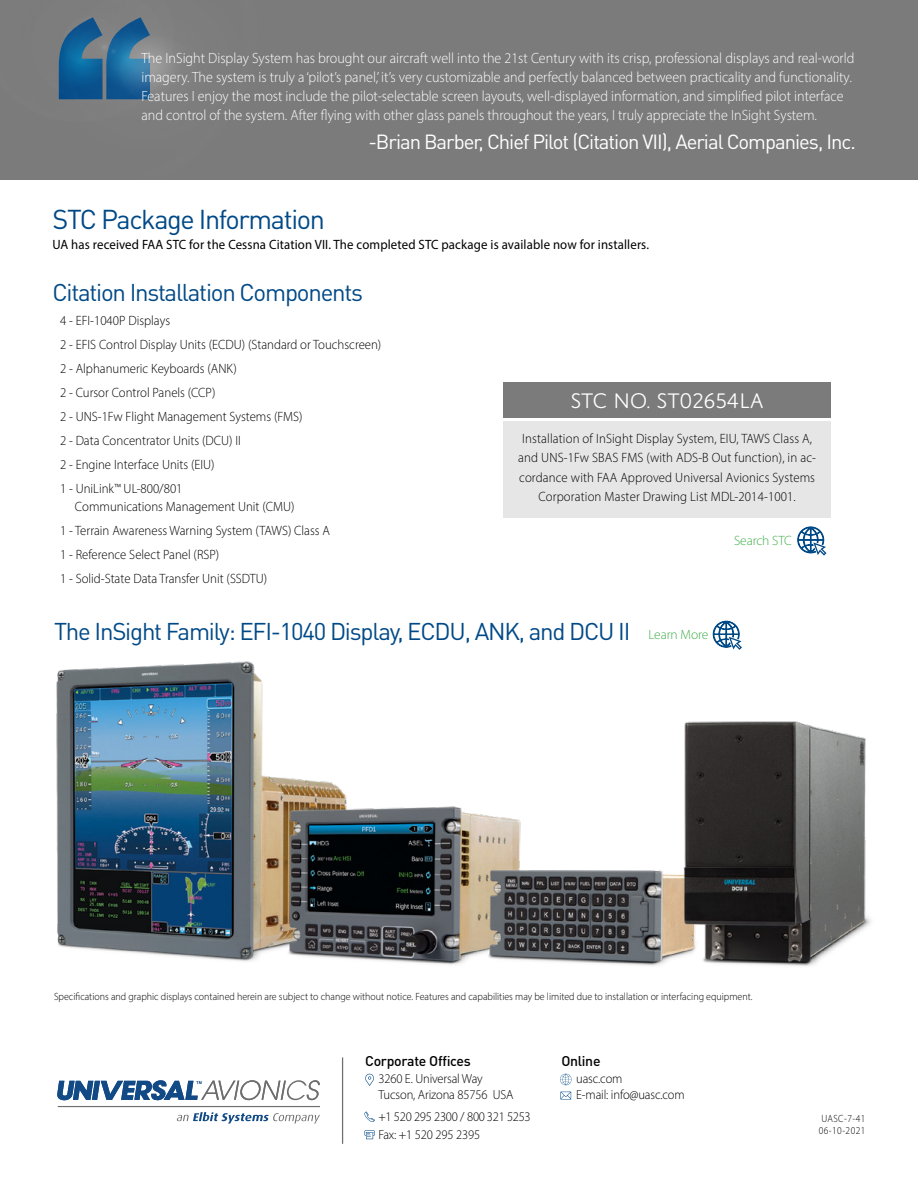
<style>
.page{position:relative;width:918px;height:1188px;background:#fff}
.page>*{position:absolute;margin:0;border:0;box-sizing:border-box;transform-origin:0 0}
.t1{font:27px "DIN Pro";letter-spacing:-.05em;color:#004987}
.t2{font:24px "DIN Pro";letter-spacing:-.05em;color:#004987}
.t3{font:300 22.5px "Domus Titling";letter-spacing:-.03em;color:#fff}
.t4{font:20.25px "DIN Pro";letter-spacing:-.05em;color:#fff}
.t5{font:300 14.85px/18.9px "Myriad Pro";color:#fff;scale:.95 1}
.t6{font:500 14.1px "DIN Pro";letter-spacing:-.02em;color:#000}
.t7{font:300 13.5px/24px "Myriad Pro";color:#000;scale:.95 1}
.t8{font:13.5px "Myriad Pro";letter-spacing:.01em;color:#000;scale:.95 1}
.t9{font:300 13.5px "Myriad Pro";letter-spacing:-.01em;color:#41ad49}
.t10{font:300 13.2px/16.5px "Myriad Pro";letter-spacing:-.01em;color:#000;scale:.95 1}
.t11{font:300 10.5px "Myriad Pro";color:#000;scale:.95 1}
.t12{font:300 10.5px/12px "Myriad Pro";letter-spacing:.05em;color:#000;scale:.9 1}
.s1{font-size:12px}
</style>
<div class="page">
<div style="left:0;top:0;width:918px;height:180px;background:#7b7b7b"></div>
<img style="left:58px;top:17px;width:120px;height:83px">
<img style="left:56px;top:661px;width:815px;height:305px">
<div style="left:504px;top:382px;width:327px;height:36px;background:#7b7b7b"></div>
<div style="left:504px;top:421px;width:327px;height:96px;background:#e6e6e6"></div>
<svg style="left:177px;top:1112px;width:143px;height:12px"></svg>
<hr style="left:58px;top:1106px;width:262px;height:1px;background:#6e6e6e">
<svg style="left:57px;top:1080px;width:263px;height:20px"></svg>
<hr style="left:342px;top:1057px;width:1px;height:87px;background:#6d6e71">
<svg style="left:364px;top:1112px;width:11px;height:10px"></svg>
<svg style="left:365px;top:1074px;width:9px;height:12px"></svg>
<svg style="left:560px;top:1092px;width:11px;height:7px"></svg>
<svg style="left:365px;top:1130px;width:10px;height:9px"></svg>
<svg style="left:560px;top:1074px;width:12px;height:11px"></svg>
<svg style="left:713px;top:621px;width:29px;height:29px"></svg>
<svg style="left:798px;top:527px;width:28px;height:29px"></svg>
<p class="t5" style="left:141px;top:48px;width:752px">The InSight Display System has brought our aircraft well into the 21st Century with its crisp, professional displays and real-world imagery. The system is truly a ‘pilot’s panel,’ it’s very customizable and perfectly balanced between practicality and functionality.<br>Features I enjoy the most include the pilot-selectable screen layouts, well-displayed information, and simplified pilot interface and control of the system. After flying with other glass panels throughout the years, I truly appreciate the InSight System.</p>
<h3 class="t4" style="left:368px;top:128px;width:489px">-Brian Barber, Chief Pilot (Citation VII), Aerial Companies, Inc.</h3>
<h1 class="t1" style="left:52px;top:201px;width:274px">STC Package Information</h1>
<p class="t8" style="left:52px;top:236px;width:629px">UA has received FAA STC for the Cessna Citation VII. The completed STC package is available now for installers.</p>
<h2 class="t2" style="left:52px;top:276px;width:312px">Citation Installation Components</h2>
<p class="t7" style="left:60px;top:309px;width:340px">4 - EFI-1040P Displays<br>2 - EFIS Control Display Units (ECDU) (Standard or Touchscreen)<br>2 - Alphanumeric Keyboards (ANK)<br>2 - Cursor Control Panels (CCP)<br>2 - UNS-1Fw Flight Management Systems (FMS)<br>2 - Data Concentrator Units (DCU) II<br>2 - Engine Interface Units (EIU)<br>1 - UniLink<span class="s1">™</span> UL-800/801</p>
<p class="t7" style="left:60px;top:495px;width:286px;text-indent:15px">Communications Management Unit (CMU)<br>1 - Terrain Awareness Warning System (TAWS) Class A 1 - Reference Select Panel (RSP)<br>1 - Solid-State Data Transfer Unit (SSDTU)</p>
<h2 class="t2" style="left:54px;top:615px;width:578px">The InSight Family: EFI-1040 Display, ECDU, ANK, and DCU II</h2>
<h3 class="t3" style="left:570px;top:388px;width:195px">STC No. ST02654LA</h3>
<p class="t7" style="left:518px;top:428px;width:315px;line-height:19.5px;text-align:center">Installation of InSight Display System, EIU, TAWS Class A, and UNS-1Fw SBAS FMS (with ADS-B Out function), in ac&shy;cordance with FAA Approved Universal Avionics Systems Corporation Master Drawing List MDL-2014-1001.</p>
<p class="t9" style="left:734px;top:532px;width:59px">Search STC</p>
<p class="t9" style="left:649px;top:626px;width:61px">Learn More</p>
<p class="t11" style="left:54px;top:990px;width:737px">Specifications and graphic displays contained herein are subject to change without notice. Features and capabilities may be limited due to installation or interfacing equipment.</p>
<p class="t6" style="left:365px;top:1052px;width:107px">Corporate Offices</p>
<p class="t10" style="left:378px;top:1070px;width:144px">3260 E. Universal Way<br>Tucson, Arizona 85756 USA</p>
<p class="t10" style="left:378px;top:1107px;width:162px;line-height:18.1px">+1 520 295 2300 / 800 321 5253<br>Fax: +1 520 295 2395</p>
<p class="t6" style="left:561px;top:1052px;width:41px">Online</p>
<p class="t10" style="left:576px;top:1070px;width:116px">uasc.com<br>E-mail: info@uasc.com</p>
<p class="t12" style="left:819px;top:1112px;width:53px">UASC-7-41<br>06-10-2021</p>
</div>
